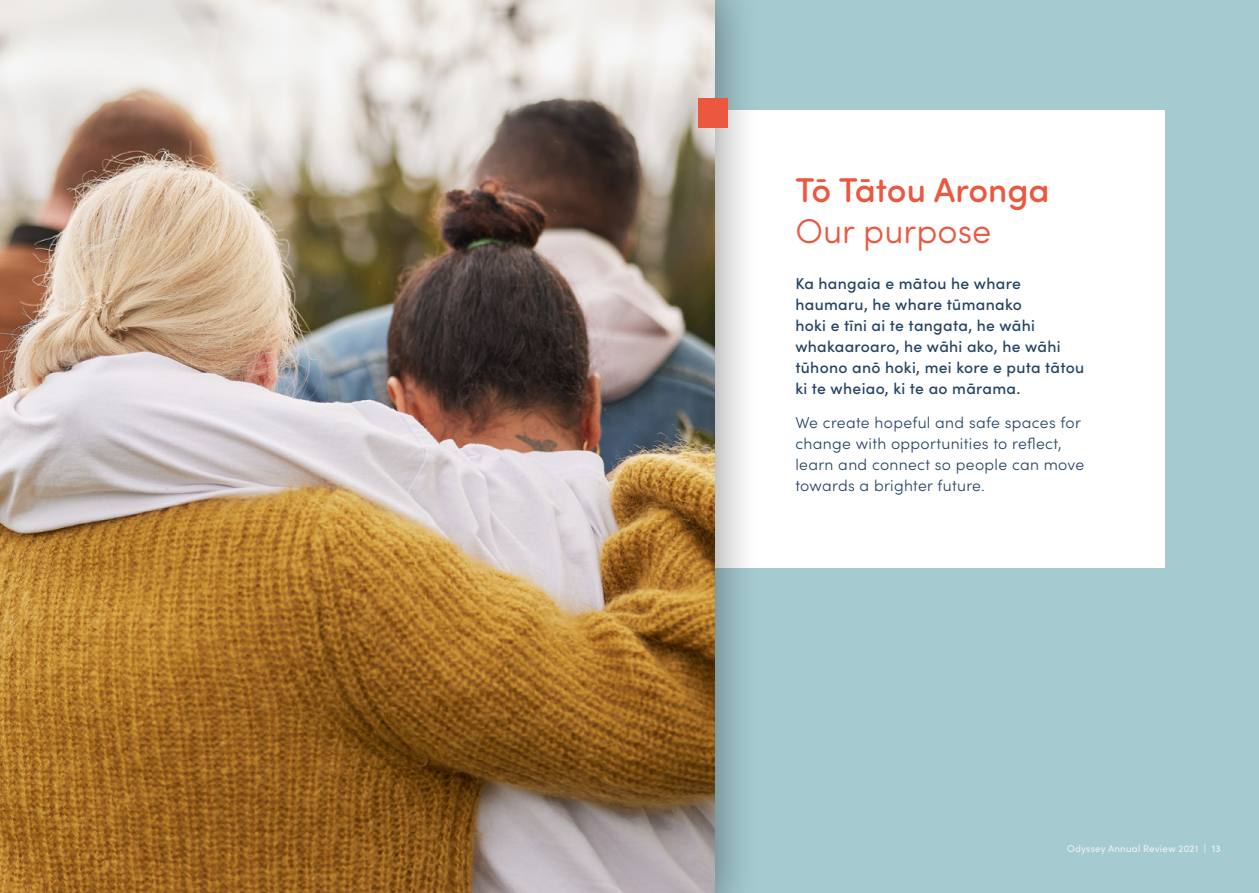
<style>
.page{position:relative;width:1259px;height:893px;background:#fff}
.page>*{position:absolute;margin:0;border:0;box-sizing:border-box;transform-origin:0 0}
.t1{font:500 34.5px "Sofia Pro Soft";color:#eb573f}
.t2{font:300 34.5px "Sofia Pro Soft";color:#eb573f}
.t3{font:500 15.75px/21px "Sofia Pro";letter-spacing:.02em;color:#254364}
.t4{font:300 15.75px/21px "Sofia Pro";letter-spacing:.02em;color:#254364}
.t5{font:9.75px "Sofia Pro";letter-spacing:.02em;color:#f0f2f4}
.s1{font-weight:500}
</style>
<div class="page">
<div style="left:629px;top:0;width:630px;height:893px;background:#a5cbd1"></div>
<div style="left:714px;top:111px;width:451px;height:457px;background:#fff"></div>
<div style="left:0;top:0;width:762px;height:893px;background:#000;opacity:.49"></div>
<img style="left:0;top:0;width:714px;height:893px">
<div style="left:698px;top:98px;width:30px;height:30px;background:#eb573f"></div>
<h1 class="t1" style="left:795px;top:165px;width:256px">Tō Tātou Aronga</h1>
<h1 class="t2" style="left:795px;top:208px;width:197px">Our purpose</h1>
<p class="t3" style="left:795px;top:272px;width:290px">Ka hangaia e mātou he whare haumaru, he whare tūmanako<br>hoki e tīni ai te tangata, he wāhi whakaaroaro, he wāhi ako, he wāhi tūhono anō hoki, mei kore e puta tātou ki te wheiao, ki te ao mārama.</p>
<p class="t4" style="left:795px;top:411px;width:290px">We create hopeful and safe spaces for change with opportunities to reflect, learn and connect so people can move towards a brighter future.</p>
<p class="t5" style="left:1067px;top:841px;width:155px">Odyssey Annual Review 2021 | <span class="s1">13</span></p>
</div>
